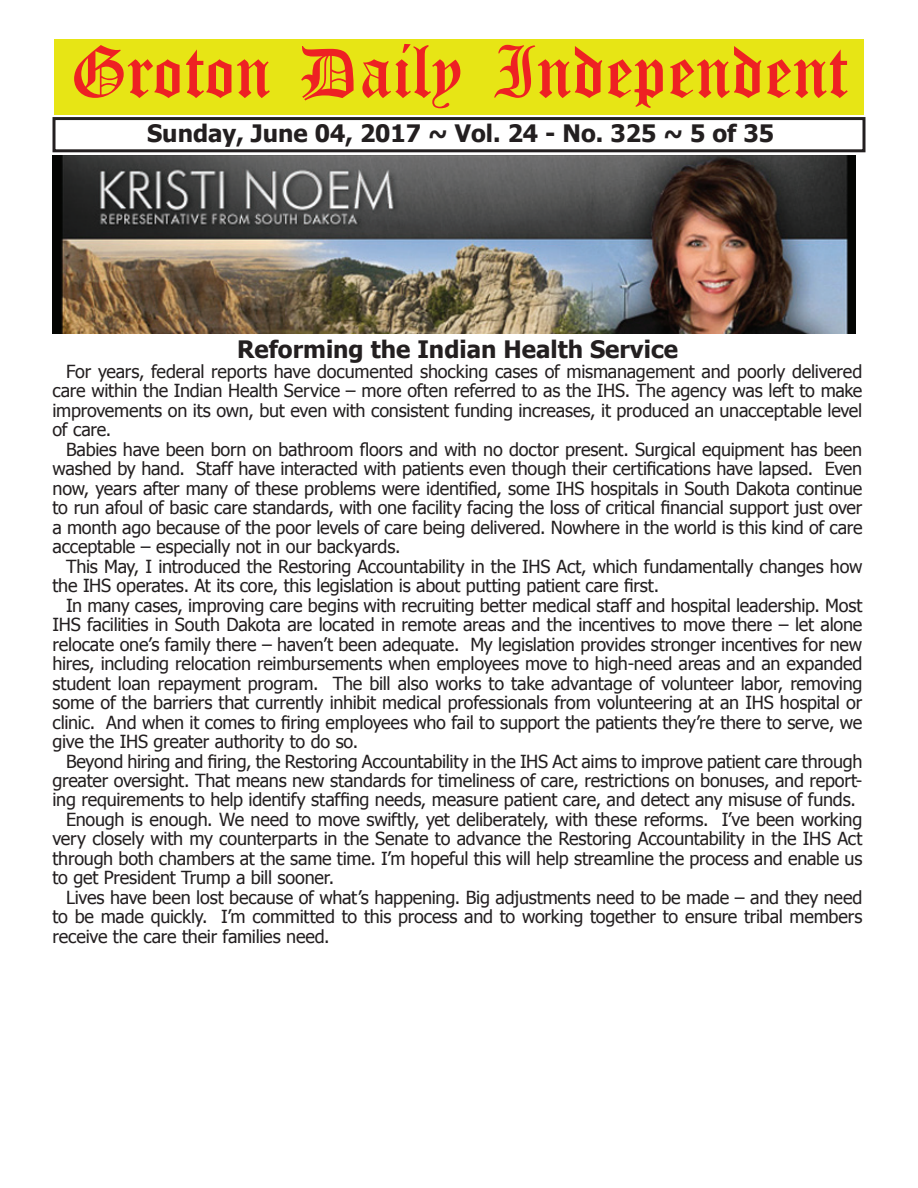
<style>
.page{position:relative;width:918px;height:1188px;background:#fff}
.page>*{position:absolute;margin:0;border:0;box-sizing:border-box;transform-origin:0 0}
.t1{font:54px "Old English Five";color:#ee2123}
.t2{font:700 24px "Tahoma";color:#231f20}
.t3{font:18px/19.5px "Tahoma";letter-spacing:-.01em;color:#231f20;text-align:justify}
</style>
<div class="page">
<div style="left:52px;top:117px;width:814px;height:35px;border:3px solid #231f20"></div>
<div style="left:54px;top:40px;width:810px;height:75px;background:#e7e515"></div>
<img style="left:52px;top:155px;width:804px;height:179px">
<h1 class="t1" style="left:70px;top:47px;width:779px">Groton Daily Independent</h1>
<h2 class="t2" style="left:147px;top:116px;width:628px">Sunday, June 04, 2017 ~ Vol. 24 - No. 325 ~ 5 of 35</h2>
<h2 class="t2" style="left:237px;top:333px;width:442px">Reforming the Indian Health Service</h2>
<p class="t3" style="left:52px;top:361px;width:811px;text-indent:14px">For years, federal reports have documented shocking cases of mismanagement and poorly delivered care within the Indian Health Service – more often referred to as the IHS. The agency was left to make improvements on its own, but even with consistent funding increases, it produced an unacceptable level of care.</p>
<p class="t3" style="left:52px;top:438px;width:812px;text-indent:14px">Babies have been born on bathroom floors and with no doctor present. Surgical equipment has been washed by hand. Staff have interacted with patients even though their certifications have lapsed. Even now, years after many of these problems were identified, some IHS hospitals in South Dakota continue to run afoul of basic care standards, with one facility facing the loss of critical financial support just over a month ago because of the poor levels of care being delivered. Nowhere in the world is this kind of care acceptable – especially not in our backyards.</p>
<p class="t3" style="left:52px;top:555px;width:811px;text-indent:14px">This May, I introduced the Restoring Accountability in the IHS Act, which fundamentally changes how the IHS operates. At its core, this legislation is about putting patient care first.</p>
<p class="t3" style="left:52px;top:594px;width:812px;text-indent:14px">In many cases, improving care begins with recruiting better medical staff and hospital leadership. Most IHS facilities in South Dakota are located in remote areas and the incentives to move there – let alone relocate one’s family there – haven’t been adequate. My legislation provides stronger incentives for new hires, including relocation reimbursements when employees move to high-need areas and an expanded student loan repayment program. The bill also works to take advantage of volunteer labor, removing some of the barriers that currently inhibit medical professionals from volunteering at an IHS hospital or clinic. And when it comes to firing employees who fail to support the patients they’re there to serve, we give the IHS greater authority to do so.</p>
<p class="t3" style="left:66px;top:750px;width:798px">Beyond hiring and firing, the Restoring Accountability in the IHS Act aims to improve patient care through</p>
<p class="t3" style="left:52px;top:770px;width:811px">greater oversight. That means new standards for timeliness of care, restrictions on bonuses, and report-</p>
<p class="t3" style="left:52px;top:789px;width:805px">ing requirements to help identify staffing needs, measure patient care, and detect any misuse of funds.</p>
<p class="t3" style="left:66px;top:809px;width:798px">Enough is enough. We need to move swiftly, yet deliberately, with these reforms. I’ve been working</p>
<p class="t3" style="left:52px;top:828px;width:811px">very closely with my counterparts in the Senate to advance the Restoring Accountability in the IHS Act</p>
<p class="t3" style="left:52px;top:848px;width:811px">through both chambers at the same time. I’m hopeful this will help streamline the process and enable us</p>
<p class="t3" style="left:52px;top:867px;width:283px">to get President Trump a bill sooner.</p>
<p class="t3" style="left:66px;top:887px;width:798px">Lives have been lost because of what’s happening. Big adjustments need to be made – and they need</p>
<p class="t3" style="left:52px;top:906px;width:811px">to be made quickly. I’m committed to this process and to working together to ensure tribal members</p>
<p class="t3" style="left:52px;top:926px;width:279px">receive the care their families need.</p>
</div>
